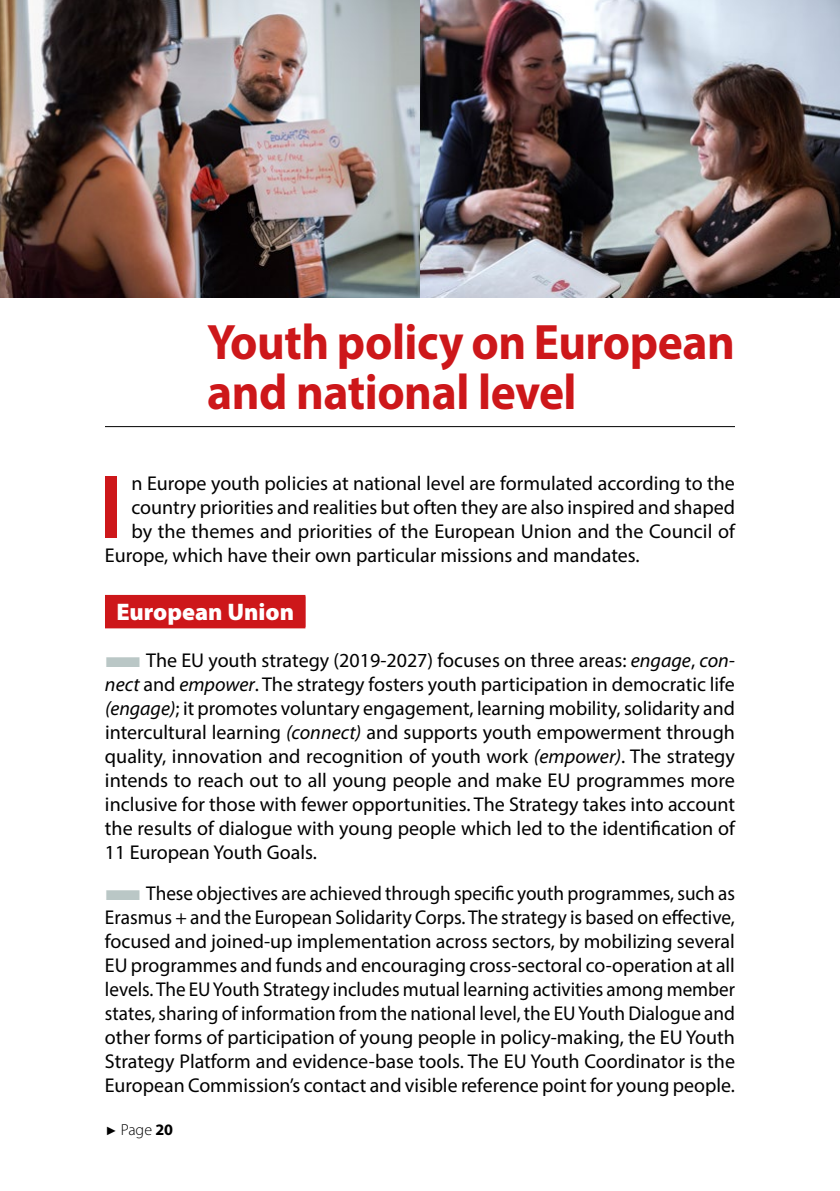
<style>
.page{position:relative;width:840px;height:1191px;background:#fff}
.page>*{position:absolute;margin:0;border:0;box-sizing:border-box;transform-origin:0 0}
.t1{font:700 condensed 91.2px "Myriad Pro";color:#cd171a}
.t2{font:700 50px/50px "Myriad Pro";letter-spacing:-.01em;color:#cd171a;scale:.95 1}
.t3{font:900 24px "Myriad Pro";color:#fff}
.t4{font:20px/24px "Myriad Pro";color:#000;text-align:justify}
.t5{font:20px/24px "Myriad Pro";color:#000;text-align:justify;scale:.96 1}
.t6{font:300 16px "Myriad Pro";color:#000}
.s1{color:#bac7c6}
.s2{font-style:italic}
.s3{font-family:"Arial";font-weight:400;font-size:12px}
.s4{font-weight:700}
</style>
<div class="page">
<hr style="left:105px;top:426px;width:629px;height:1px;background:#000">
<div style="left:105px;top:596px;width:200px;height:32px;background:#cd171a"></div>
<div style="left:105px;top:595px;width:200px;height:32px;background:#cd171a"></div>
<img style="left:0;top:0;width:839px;height:298px">
<h2 class="t2" style="left:207px;top:315px;width:557px">Youth policy on European and national level</h2>
<h1 class="t1" style="left:100px;top:450px;width:24px">I</h1>
<p class="t4" style="left:131px;top:471px;width:604px">n Europe youth policies at national level are formulated according to the</p>
<p class="t4" style="left:131px;top:495px;width:604px">country priorities and realities but often they are also inspired and shaped</p>
<p class="t4" style="left:131px;top:519px;width:604px">by the themes and priorities of the European Union and the Council of</p>
<p class="t4" style="left:105px;top:543px;width:536px">Europe, which have their own particular missions and mandates.</p>
<p class="t3" style="left:116px;top:596px;width:179px">European Union</p>
<p class="t4" style="left:105px;top:647px;width:631px"><span class="s1">■</span>The EU youth strategy (2019-2027) focuses on three areas: <span class="s2">engage</span>, <span class="s2">con&shy;nect</span> and <span class="s2">empower</span>. The strategy fosters youth participation in democratic life <span class="s2">(engage)</span>; it promotes voluntary engagement, learning mobility, solidarity and intercultural learning <span class="s2">(connect)</span> and supports youth empowerment through quality, innovation and recognition of youth work <span class="s2">(empower)</span>. The strategy intends to reach out to all young people and make EU programmes more inclusive for those with fewer opportunities. The Strategy takes into account the results of dialogue with young people which led to the identification of 11 European Youth Goals.</p>
<p class="t5" style="left:105px;top:880px;width:657px"><span class="s1">■</span>These objectives are achieved through specific youth programmes, such as Erasmus + and the European Solidarity Corps. The strategy is based on effective, focused and joined-up implementation across sectors, by mobilizing several EU programmes and funds and encouraging cross-sectoral co-operation at all levels. The EU Youth Strategy includes mutual learning activities among member states, sharing of information from the national level, the EU Youth Dialogue and other forms of participation of young people in policy-making, the EU Youth Strategy Platform and evidence-base tools. The EU Youth Coordinator is the European Commission’s contact and visible reference point for young people.</p>
<p class="t6" style="left:105px;top:1120px;width:69px"><span class="s3">►</span> Page <span class="s4">20</span></p>
</div>
